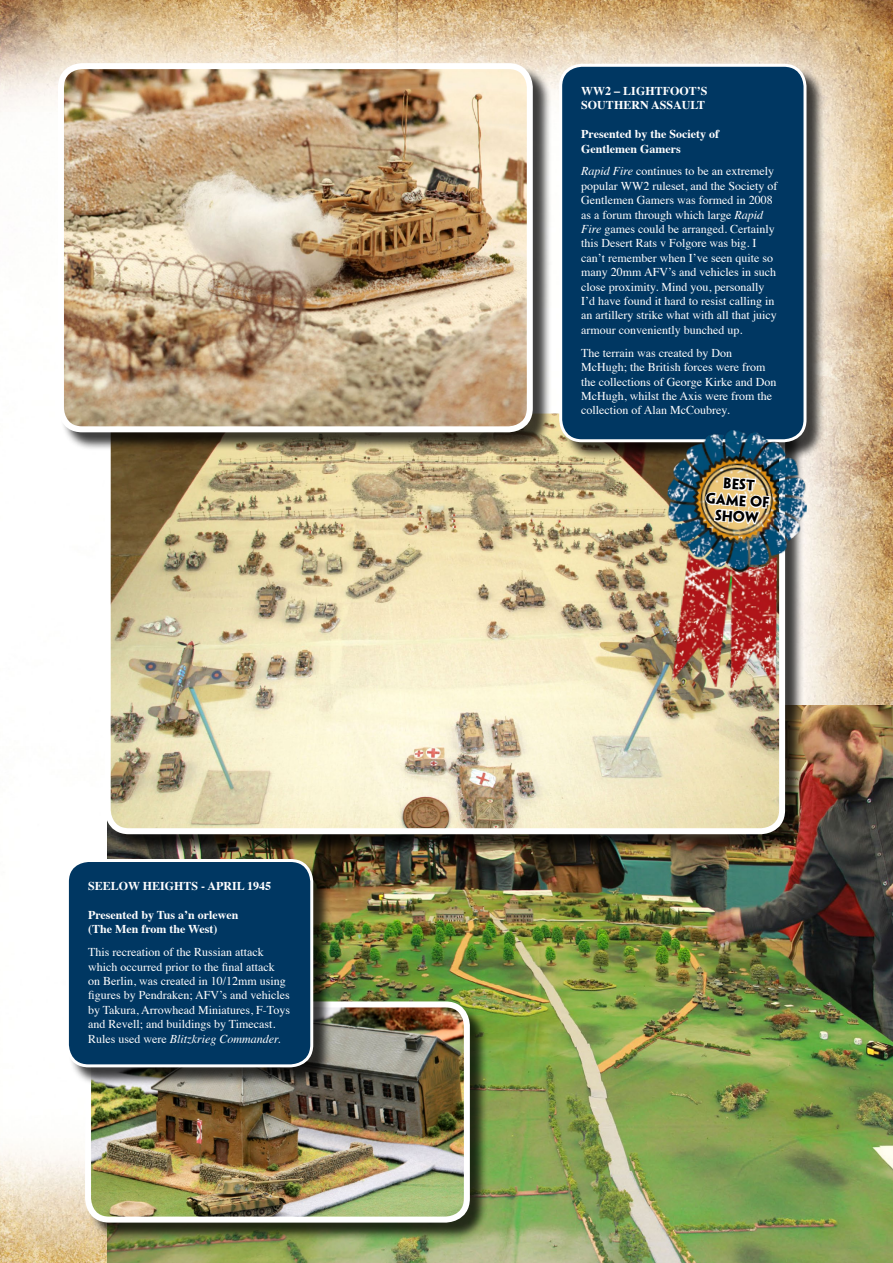
<style>
.page{position:relative;width:893px;height:1263px;background:#fff}
.page>*{position:absolute;margin:0;border:0;box-sizing:border-box;transform-origin:0 0}
.t1{font:700 13.5px/16.2px "Penumbra Flare Std";color:#000;text-align:center}
.t2{font:12px/14.4px "Times";color:#fff}
.t3{font:700 12px/14.4px "Times";color:#fff}
.s1{font-style:italic}
</style>
<div class="page">
<img style="left:0;top:0;width:893px;height:1263px">
<img style="left:108px;top:706px;width:785px;height:557px">
<div style="left:107px;top:410px;width:696px;height:443px;background:#000;opacity:.75"></div>
<img style="left:108px;top:415px;width:674px;height:416px">
<div style="left:105px;top:408px;width:680px;height:426px;border:6px solid #fff;border-radius:21px"></div>
<div style="left:561px;top:66px;width:264px;height:395px;background:#000;opacity:.75"></div>
<div style="left:561px;top:65px;width:244px;height:376px;background:#003762;border-radius:21px"></div>
<div style="left:559px;top:64px;width:247px;height:378px;border:3px solid #fff;border-radius:21px"></div>
<div style="left:60px;top:66px;width:491px;height:385px;background:#000;opacity:.75"></div>
<img style="left:61px;top:66px;width:469px;height:363px">
<div style="left:58px;top:63px;width:475px;height:369px;border:6px solid #fff;border-radius:21px"></div>
<img style="left:654px;top:426px;width:158px;height:266px">
<img style="left:704px;top:426px;width:68px;height:155px">
<div style="left:87px;top:1004px;width:401px;height:237px;background:#000;opacity:.75"></div>
<img style="left:88px;top:1004px;width:379px;height:215px">
<div style="left:85px;top:1001px;width:385px;height:221px;border:6px solid #fff;border-radius:21px"></div>
<div style="left:68px;top:861px;width:264px;height:225px;background:#000;opacity:.75"></div>
<div style="left:67px;top:860px;width:245px;height:206px;background:#003762;border-radius:21px"></div>
<div style="left:66px;top:859px;width:247px;height:208px;border:3px solid #fff;border-radius:21px"></div>
<p class="t3" style="left:88px;top:878px;width:185px">SEELOW HEIGHTS - APRIL 1945</p>
<p class="t3" style="left:88px;top:906px;width:152px">Presented by Tus a’n orlewen (The Men from the West)</p>
<p class="t2" style="left:88px;top:944px;width:204px">This recreation of the Russian attack which occurred prior to the final attack<br>on Berlin, was created in 10/12mm using figures by Pendraken; AFV’s and vehicles by Takura, Arrowhead Miniatures, F-Toys and Revell; and buildings by Timecast.<br>Rules used were <span class="s1">Blitzkrieg Commander.</span></p>
<p class="t3" style="left:581px;top:82px;width:128px">WW2 – LIGHTFOOT’S<br>SOUTHERN ASSAULT</p>
<p class="t3" style="left:581px;top:126px;width:139px">Presented by the Society of<br>Gentlemen Gamers</p>
<p class="t2" style="left:581px;top:163px;width:198px"><span class="s1">Rapid Fire</span> continues to be an extremely popular WW2 ruleset, and the Society of Gentlemen Gamers was formed in 2008 as a forum through which large <span class="s1">Rapid Fire</span> games could be arranged. Certainly this Desert Rats v Folgore was big. I can’t remember when I’ve seen quite so many 20mm AFV’s and vehicles in such close proximity. Mind you, personally I’d have found it hard to resist calling in an artillery strike what with all that juicy armour conveniently bunched up.</p>
<p class="t2" style="left:581px;top:344px;width:197px">The terrain was created by Don McHugh; the British forces were from the collections of George Kirke and Don McHugh, whilst the Axis were from the collection of Alan McCoubrey.</p>
<p class="t1" style="left:708px;top:474px;width:65px;rotate:4deg">best<br>GAme of show</p>
</div>
